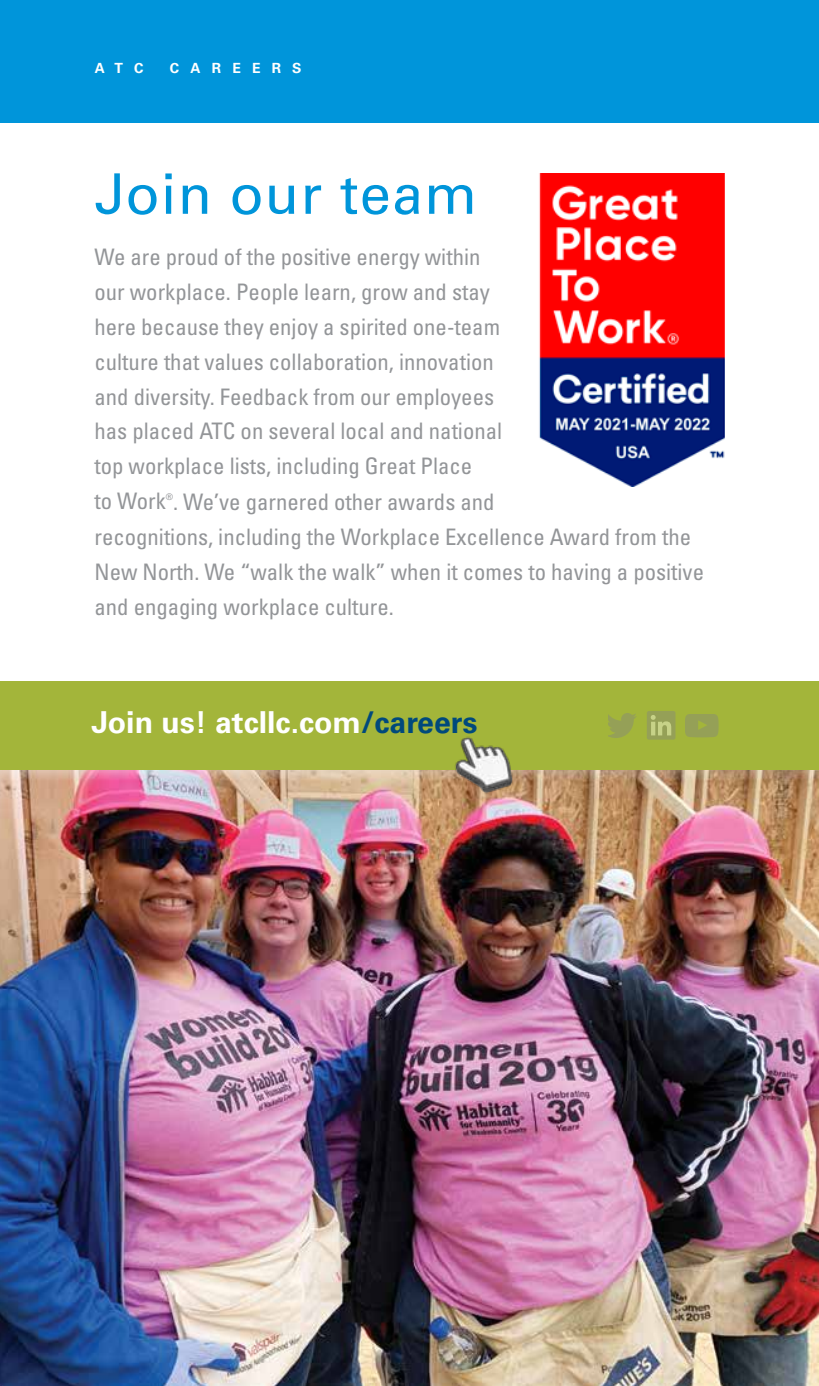
<style>
.page{position:relative;width:819px;height:1386px;background:#fff}
.page>*{position:absolute;margin:0;border:0;box-sizing:border-box;transform-origin:0 0}
.t1{font:56px "Univers LT Std";letter-spacing:.02em;color:#0095da}
.t2{font:700 30.28px "Univers LT Std";color:#fff}
.t3{font:condensed 22.75px/35px "Univers LT Std";color:#939598}
.t4{font:700 14px "Univers LT Std";letter-spacing:.8em;color:#fff}
.t5{font:condensed 9.1px "Univers LT Std";color:#939598}
.s1{color:#00497c}
</style>
<div class="page">
<img style="left:0;top:769px;width:819px;height:617px">
<div style="left:0;top:0;width:819px;height:122px;background:#0095da"></div>
<div style="left:0;top:681px;width:819px;height:88px;background:#a3b53a"></div>
<img style="left:454px;top:736px;width:61px;height:61px">
<svg style="left:685px;top:714px;width:34px;height:23px"></svg>
<svg style="left:647px;top:711px;width:29px;height:29px"></svg>
<svg style="left:651px;top:715px;width:20px;height:20px"></svg>
<svg style="left:608px;top:713px;width:29px;height:25px"></svg>
<img style="left:539px;top:173px;width:185px;height:314px">
<p class="t4" style="left:95px;top:60px;width:50px">ATC</p>
<p class="t4" style="left:170px;top:60px;width:133px">CAREERS</p>
<h1 class="t1" style="left:94px;top:161px;width:384px">Join our team</h1>
<p class="t3" style="left:94px;top:239px;width:409px">We are proud of the positive energy within our workplace. People learn, grow and stay here because they enjoy a spirited one-team culture that values collaboration, innovation and diversity. Feedback from our employees has placed ATC on several local and national top workplace lists, including Great Place<br>to Work . We’ve garnered other awards and</p>
<p class="t5" style="left:166px;top:491px;width:9px">®</p>
<p class="t3" style="left:94px;top:519px;width:611px">recognitions, including the Workplace Excellence Award from the<br>New North. We “walk the walk” when it comes to having a positive and engaging workplace culture.</p>
<h2 class="t2" style="left:91px;top:705px;width:388px">Join us! atcllc.com<span class="s1">/careers</span></h2>
</div>
